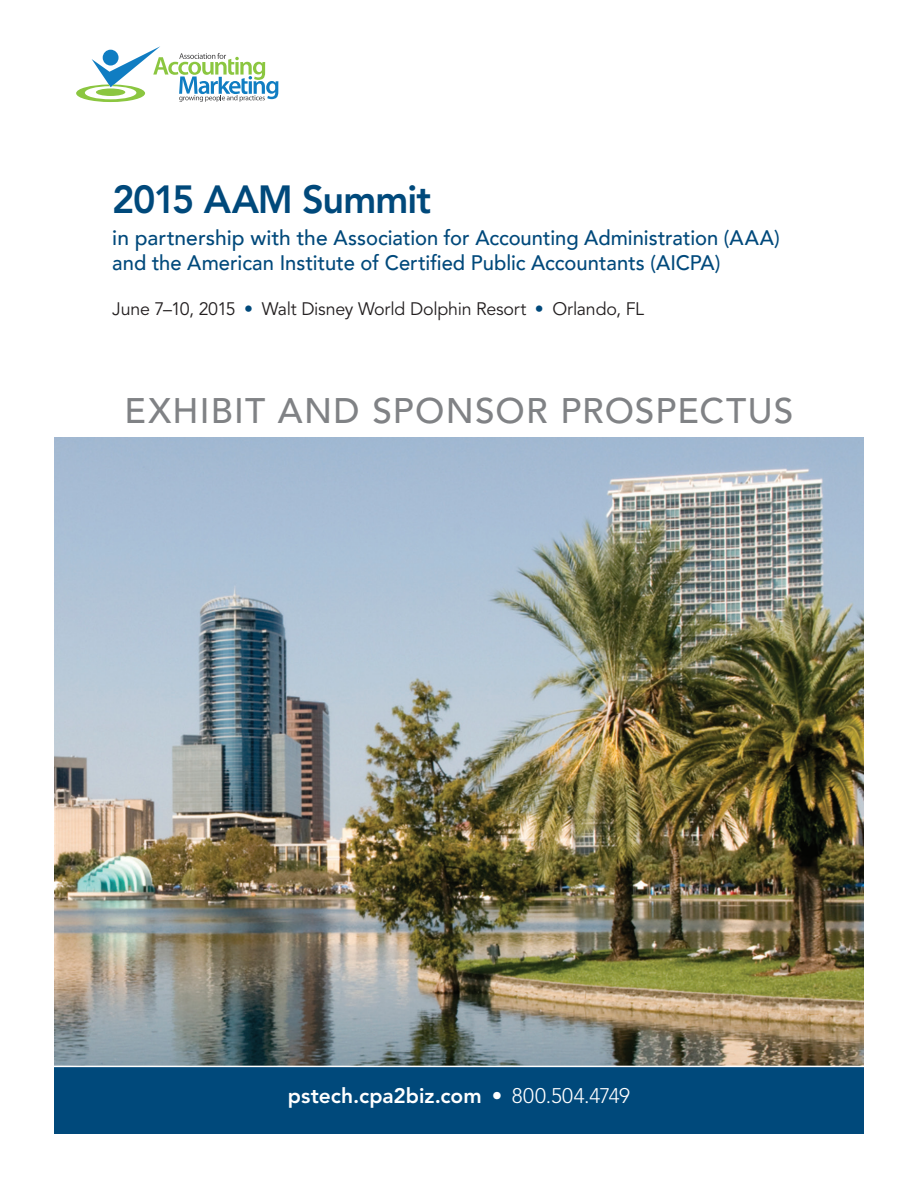
<style>
.page{position:relative;width:918px;height:1188px;background:#fff}
.page>*{position:absolute;margin:0;border:0;box-sizing:border-box;transform-origin:0 0}
.t1{font:800 39px "Avenir";letter-spacing:-.03em;color:#00497b}
.t2{font:500 35.25px "Avenir";letter-spacing:.03em;color:#808285}
.t3{font:500 21px/25.5px "Avenir LT Com";color:#00497b}
.t4{font:800 21px "Avenir";color:#fff}
.t5{font:18px "Avenir";letter-spacing:-.015em;color:#231f20}
.s1{color:#00497b}
.s2{font-weight:300}
</style>
<div class="page">
<img style="left:54px;top:438px;width:810px;height:628px">
<div style="left:54px;top:1066px;width:810px;height:68px;background:#00497b"></div>
<hr style="left:54px;top:1066px;width:810px;height:1px;background:#fff">
<svg style="left:76px;top:46px;width:202px;height:56px"></svg>
<div style="left:103px;top:50px;width:16px;height:16px;background:#107dc2;border-radius:50%"></div>
<h1 class="t1" style="left:112px;top:176px;width:320px">2015 AAM Summit</h1>
<p class="t3" style="left:112px;top:225px;width:669px">in partnership with the Association for Accounting Administration (AAA) and the American Institute of Certified Public Accountants (AICPA)</p>
<p class="t5" style="left:112px;top:298px;width:533px">June 7–10, 2015 <span class="s1">•</span> Walt Disney World Dolphin Resort <span class="s1">•</span> Orlando, FL</p>
<h2 class="t2" style="left:125px;top:391px;width:670px">EXHIBIT AND SPONSOR PROSPECTUS</h2>
<p class="t4" style="left:288px;top:1083px;width:344px">pstech.cpa2biz.com <span class="s2">• 800.504.4749</span></p>
</div>
